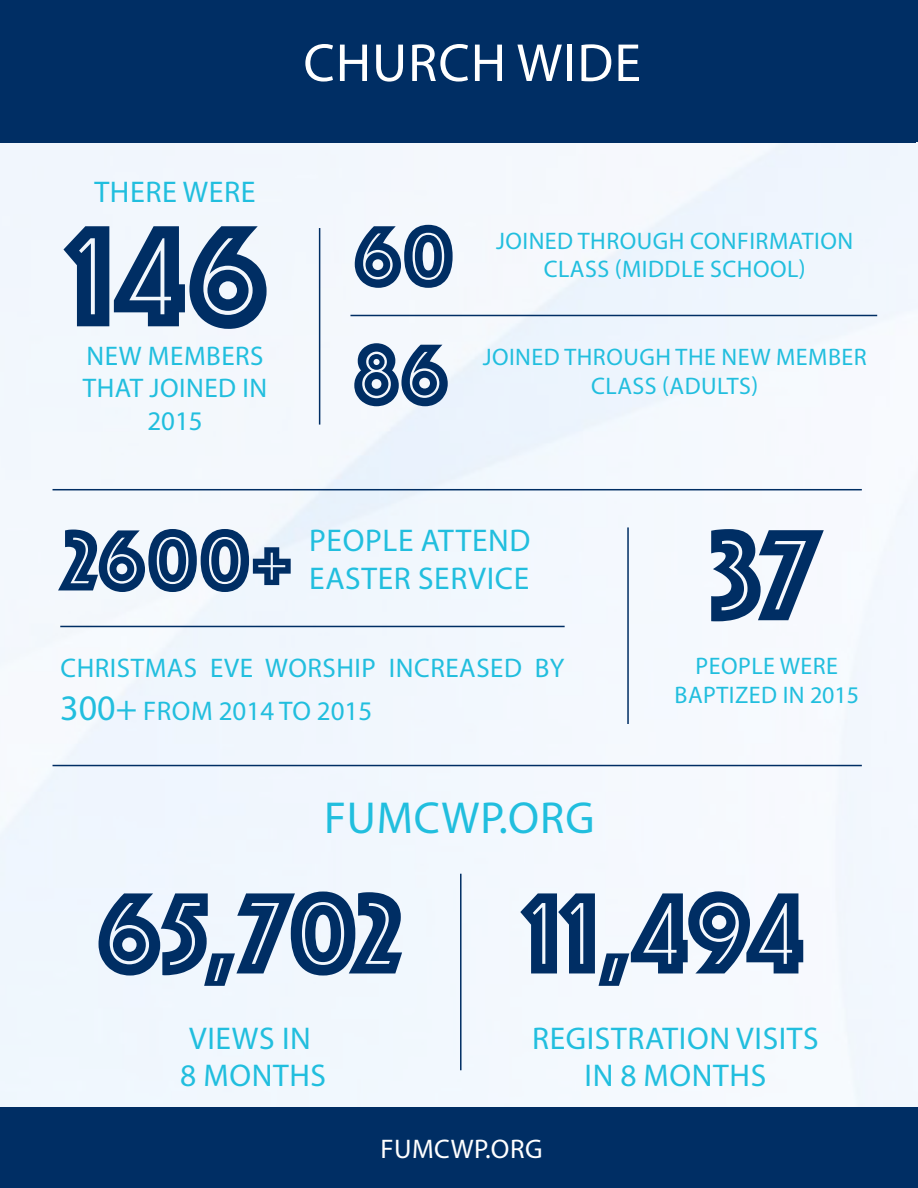
<style>
.page{position:relative;width:918px;height:1188px;background:#fff}
.page>*{position:absolute;margin:0;border:0;box-sizing:border-box;transform-origin:0 0}
.t1{font:150px "Phosphate Inline";color:#002e64}
.t2{font:135px "Phosphate Inline";color:#002e64}
.t3{font:120px "Phosphate Inline";letter-spacing:-.025em;color:#002e64}
.t4{font:90px "Phosphate Inline";color:#002e64}
.t5{font:54px "Myriad Pro";letter-spacing:.02em;color:#fff}
.t6{font:45px "Myriad Pro";letter-spacing:.02em;color:#21bede}
.t7{font:31.5px "Myriad Pro";letter-spacing:.02em;color:#21bede}
.t8{font:30px "Myriad Pro";letter-spacing:.02em;color:#21bede}
.t9{font:27px/32.4px "Myriad Pro";letter-spacing:.02em;color:#21bede;text-align:center}
.t10{font:27px "Myriad Pro";letter-spacing:.02em;color:#fff}
.t11{font:24px/28.8px "Myriad Pro";letter-spacing:.02em;color:#21bede;text-align:center}
.s1{font-size:36px}
</style>
<div class="page">
<div style="left:0;top:142px;width:918px;height:965px;background:#f2f8fd"></div>
<div style="left:0;top:0;width:916px;height:142px;background:#002e64"></div>
<div style="left:0;top:1107px;width:916px;height:81px;background:#002e64"></div>
<hr style="left:319px;top:228px;width:1px;height:197px;background:#002e64">
<hr style="left:627px;top:527px;width:2px;height:197px;background:#002e64">
<hr style="left:350px;top:315px;width:527px;height:1px;background:#002e64">
<hr style="left:60px;top:626px;width:505px;height:1px;background:#002e64">
<hr style="left:53px;top:489px;width:809px;height:1px;background:#002e64">
<hr style="left:53px;top:765px;width:809px;height:1px;background:#002e64">
<hr style="left:460px;top:874px;width:2px;height:196px;background:#002e64">
<hr style="left:916px;top:0;width:2px;height:142px;background:#002e64">
<hr style="left:916px;top:1107px;width:2px;height:81px;background:#002e64">
<p class="t8" style="left:94px;top:174px;width:163px">THERE WERE</p>
<p class="t5" style="left:303px;top:30px;width:339px">CHURCH WIDE</p>
<p class="t1" style="left:67px;top:170px;width:203px">146</p>
<p class="t4" style="left:353px;top:192px;width:102px">60</p>
<p class="t4" style="left:353px;top:311px;width:97px">86</p>
<p class="t9" style="left:83px;top:339px;width:186px">NEW MEMBERS<br>THAT JOINED IN<br>2015</p>
<p class="t11" style="left:496px;top:226px;width:359px">JOINED THROUGH CONFIRMATION<br>CLASS (MIDDLE SCHOOL)</p>
<p class="t11" style="left:483px;top:343px;width:386px">JOINED THROUGH THE NEW MEMBER<br>CLASS (ADULTS)</p>
<p class="t4" style="left:60px;top:496px;width:234px">2600+</p>
<p class="t7" style="left:309px;top:521px;width:223px">PEOPLE ATTEND</p>
<p class="t7" style="left:309px;top:559px;width:221px">EASTER SERVICE</p>
<p class="t9" style="left:60px;top:646px;width:506px;line-height:43.2px;text-align:left">CHRISTMAS EVE WORSHIP INCREASED BY<br><span class="s1">300+</span> FROM 2014 TO 2015</p>
<p class="t6" style="left:324px;top:790px;width:272px">FUMCWP.ORG</p>
<p class="t2" style="left:709px;top:479px;width:114px">37</p>
<p class="t11" style="left:696px;top:651px;width:144px">PEOPLE WERE</p>
<p class="t11" style="left:675px;top:680px;width:186px">BAPTIZED IN 2015</p>
<p class="t3" style="left:97px;top:848px;width:308px">65,702</p>
<p class="t7" style="left:189px;top:1019px;width:123px">VIEWS IN</p>
<p class="t7" style="left:180px;top:1056px;width:147px">8 MONTHS</p>
<p class="t3" style="left:523px;top:848px;width:281px">11,494</p>
<p class="t7" style="left:532px;top:1019px;width:288px">REGISTRATION VISITS</p>
<p class="t7" style="left:585px;top:1056px;width:183px">IN 8 MONTHS</p>
<p class="t10" style="left:380px;top:1132px;width:164px">FUMCWP.ORG</p>
</div>
